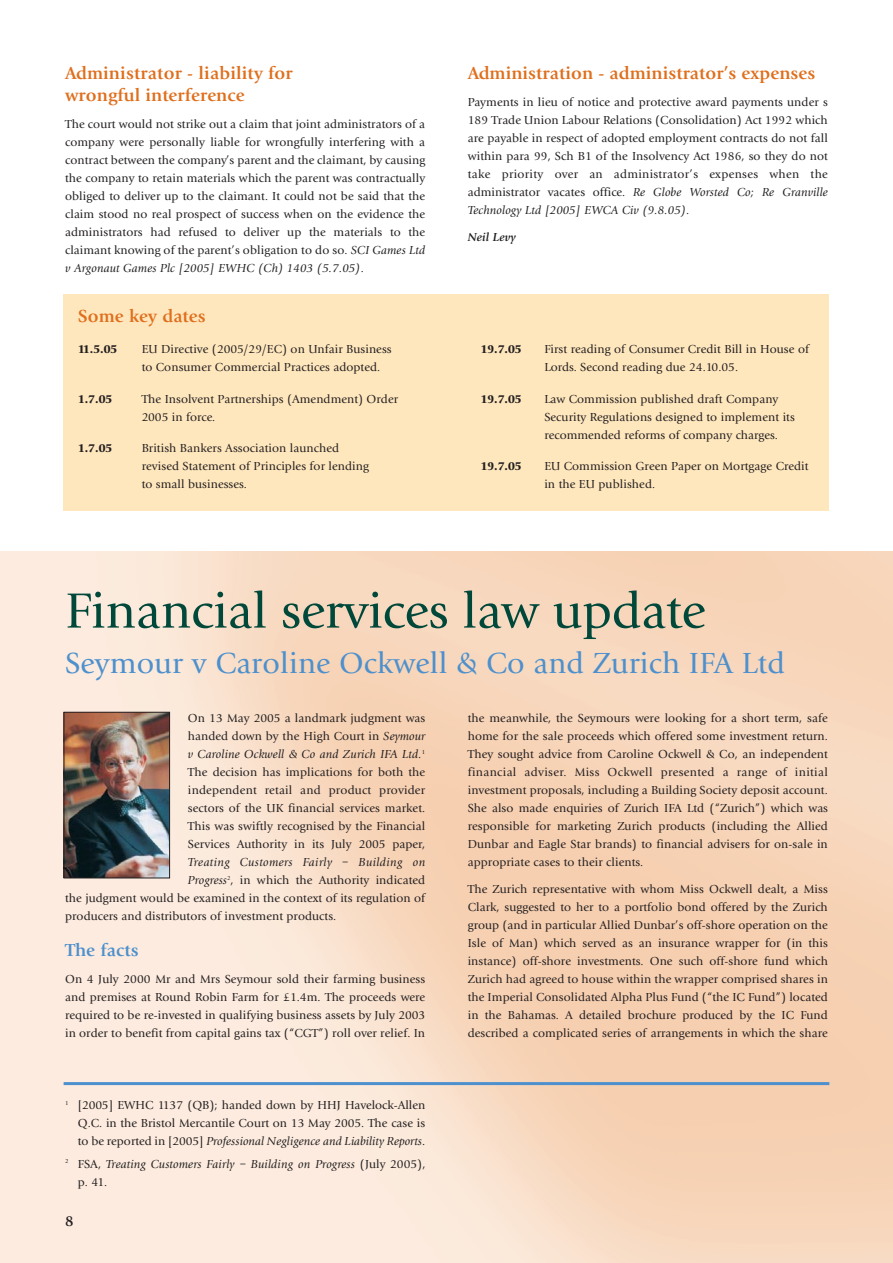
<style>
.page{position:relative;width:893px;height:1263px;background:#fff}
.page>*{position:absolute;margin:0;border:0;box-sizing:border-box;transform-origin:0 0}
.t1{font:51px "Giovanni";letter-spacing:-.005em;color:#00483a}
.t2{font:30px "Giovanni";letter-spacing:.005em;color:#4d90cd}
.t3{font:700 18px/22.5px "Giovanni";letter-spacing:.005em;color:#df6f1d}
.t4{font:700 18px "Giovanni";letter-spacing:.01em;color:#4d90cd}
.t5{font:700 15px "Giovanni";color:#231f20}
.t6{font:12px/18px "Giovanni";letter-spacing:.005em;color:#231f20;text-align:justify}
.t7{font:italic 12px/18px "Giovanni";letter-spacing:.015em;color:#231f20}
.t8{font:900 12px "Giovanni";letter-spacing:-.005em;color:#231f20}
.t9{font:italic 700 12px "Giovanni";letter-spacing:.01em;color:#231f20}
.s1{font-style:italic}
.s2{font-style:normal}
</style>
<div class="page">
<img style="left:0;top:551px;width:892px;height:712px">
<hr style="left:64px;top:1082px;width:765px;height:3px;background:#4d90cd">
<img style="left:66px;top:714px;width:102px;height:162px">
<div style="left:64px;top:712px;width:106px;height:166px;border:1px solid #231f20"></div>
<div style="left:64px;top:295px;width:765px;height:216px;background:#ffe7bd"></div>
<h3 class="t3" style="left:65px;top:63px;width:229px">Administrator - liability for wrongful interference</h3>
<p class="t6" style="left:65px;top:116px;width:362px">The court would not strike out a claim that joint administrators of a company were personally liable for wrongfully interfering with a contract between the company’s parent and the claimant, by causing the company to retain materials which the parent was contractually obliged to deliver up to the claimant. It could not be said that the claim stood no real prospect of success when on the evidence the administrators had refused to deliver up the materials to the claimant knowing of the parent’s obligation to do so. <span class="s1">SCI Games Ltd v Argonaut Games Plc [2005] EWHC (Ch) 1403 (5.7.05)</span>.</p>
<h3 class="t3" style="left:78px;top:306px;width:129px">Some key dates</h3>
<p class="t8" style="left:78px;top:344px;width:41px">11.5.05</p>
<p class="t6" style="left:142px;top:341px;width:251px">EU Directive (2005/29/EC) on Unfair Business to Consumer Commercial Practices adopted.</p>
<p class="t8" style="left:78px;top:394px;width:36px">1.7.05</p>
<p class="t6" style="left:142px;top:391px;width:258px">The Insolvent Partnerships (Amendment) Order<br>2005 in force.</p>
<p class="t8" style="left:78px;top:443px;width:36px">1.7.05</p>
<p class="t6" style="left:142px;top:440px;width:229px;text-align:left">British Bankers Association launched revised Statement of Principles for lending to small businesses.</p>
<h3 class="t3" style="left:468px;top:63px;width:349px">Administration - administrator’s expenses</h3>
<p class="t6" style="left:468px;top:94px;width:361px">Payments in lieu of notice and protective award payments under s 189 Trade Union Labour Relations (Consolidation) Act 1992 which are payable in respect of adopted employment contracts do not fall within para 99, Sch B1 of the Insolvency Act 1986, so they do not take priority over an administrator’s expenses when the administrator vacates office. <span class="s1">Re Globe Worsted Co; Re Granville Technology Ltd [2005] EWCA Civ (9.8.05)</span>.</p>
<p class="t9" style="left:468px;top:232px;width:49px">Neil Levy</p>
<p class="t8" style="left:480px;top:344px;width:43px">19.7.05</p>
<p class="t6" style="left:544px;top:341px;width:266px">First reading of Consumer Credit Bill in House of<br>Lords. Second reading due 24.10.05.</p>
<p class="t8" style="left:480px;top:394px;width:43px">19.7.05</p>
<p class="t6" style="left:544px;top:391px;width:252px;text-align:left">Law Commission published draft Company<br>Security Regulations designed to implement its recommended reforms of company charges.</p>
<p class="t8" style="left:480px;top:461px;width:43px">19.7.05</p>
<p class="t6" style="left:544px;top:458px;width:266px">EU Commission Green Paper on Mortgage Credit in the EU published.</p>
<h1 class="t1" style="left:65px;top:591px;width:642px">Financial services law update</h1>
<h2 class="t2" style="left:65px;top:651px;width:721px">Seymour v Caroline Ockwell &amp; Co and Zurich IFA Ltd</h2>
<p class="t6" style="left:188px;top:710px;width:239px">On 13 May 2005 a landmark judgment was handed down by the High Court in <span class="s1">Seymour v Caroline Ockwell &amp; Co and Zurich IFA Ltd.</span><sup>1<br></sup>The decision has implications for both the independent retail and product provider sectors of the UK financial services market.<br>This was swiftly recognised by the Financial Services Authority in its July 2005 paper,</p>
<p class="t7" style="left:188px;top:854px;width:239px">Treating Customers Fairly – Building on</p>
<p class="t6" style="left:188px;top:872px;width:239px"><span class="s1">Progress</span><sup>2</sup>, in which the Authority indicated</p>
<p class="t6" style="left:65px;top:890px;width:361px">the judgment would be examined in the context of its regulation of</p>
<p class="t6" style="left:65px;top:908px;width:272px">producers and distributors of investment products.</p>
<h3 class="t4" style="left:65px;top:943px;width:75px">The facts</h3>
<p class="t6" style="left:65px;top:971px;width:362px">On 4 July 2000 Mr and Mrs Seymour sold their farming business and premises at Round Robin Farm for £1.4m. The proceeds were required to be re-invested in qualifying business assets by July 2003 in order to benefit from capital gains tax (“CGT”) roll over relief. In</p>
<p class="t6" style="left:78px;top:1097px;width:349px;text-indent:-13px"><sup>1</sup> [2005] EWHC 1137 (QB); handed down by HHJ Havelock-Allen Q.C. in the Bristol Mercantile Court on 13 May 2005. The case is to be reported in [2005] <span class="s1">Professional Negligence and Liability Reports</span>.</p>
<p class="t7" style="left:78px;top:1156px;width:349px;text-indent:-13px"><sup>2</sup> <span class="s2">FSA,</span> Treating Customers Fairly – Building on Progress <span class="s2">(July 2005), p. 41.</span></p>
<p class="t5" style="left:65px;top:1215px;width:10px">8</p>
<p class="t6" style="left:468px;top:710px;width:361px">the meanwhile, the Seymours were looking for a short term, safe home for the sale proceeds which offered some investment return.<br>They sought advice from Caroline Ockwell &amp; Co, an independent financial adviser. Miss Ockwell presented a range of initial investment proposals, including a Building Society deposit account.<br>She also made enquiries of Zurich IFA Ltd (“Zurich”) which was responsible for marketing Zurich products (including the Allied Dunbar and Eagle Star brands) to financial advisers for on-sale in appropriate cases to their clients.</p>
<p class="t6" style="left:468px;top:881px;width:361px">The Zurich representative with whom Miss Ockwell dealt, a Miss Clark, suggested to her to a portfolio bond offered by the Zurich group (and in particular Allied Dunbar’s off-shore operation on the Isle of Man) which served as an insurance wrapper for (in this instance) off-shore investments. One such off-shore fund which Zurich had agreed to house within the wrapper comprised shares in the Imperial Consolidated Alpha Plus Fund (“the IC Fund”) located in the Bahamas. A detailed brochure produced by the IC Fund described a complicated series of arrangements in which the share</p>
</div>
